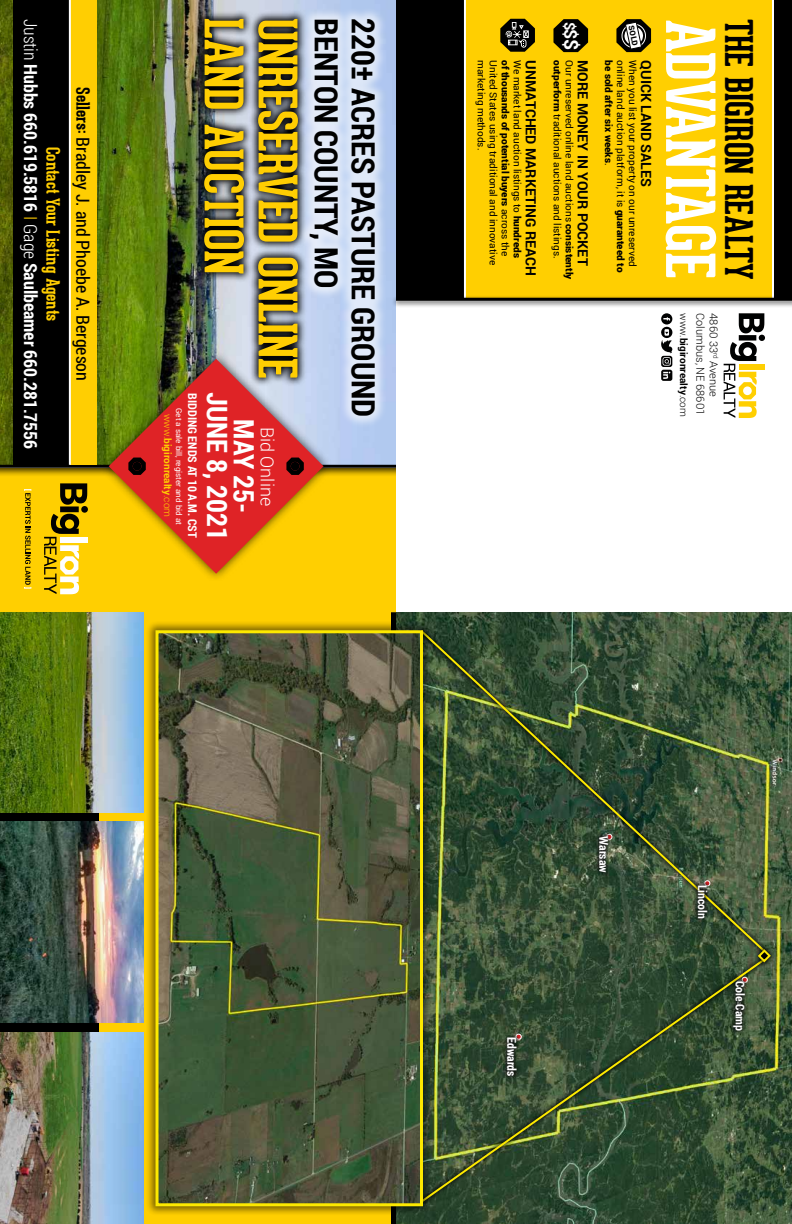
<style>
.page{position:relative;width:792px;height:1224px;background:#fff}
.page>*{position:absolute;margin:0;border:0;box-sizing:border-box;transform-origin:0 0}
.t1{font:700 66px "Geared Slab";letter-spacing:-.02em;color:#fff}
.t2{font:700 52px/54px "Geared Slab";color:#ffce02}
.t3{font:700 37.2px "Geared Slab";color:#000}
.t4{font:700 32px "Roboto Condensed";color:#000}
.t5{font:700 28px "Roboto Condensed";color:#fff}
.t6{font:700 18px "Roboto Condensed";color:#fff}
.t7{font:18px "Roboto Condensed";color:#000}
.t8{font:700 18px "Geared Slab";color:#ffce02}
.t9{font:300 18px "Roboto";color:#fff}
.t10{font:700 14.8px "Roboto";color:#fff}
.t11{font:700 14px "Roboto";color:#000}
.t12{font:700 12px "Roboto Condensed";color:#fff}
.t13{font:300 11px "Roboto";color:#000}
.t14{font:10px "Roboto";color:#000}
.t15{font:900 10px "Roboto";color:#000}
.t16{font:700 10px "Roboto";color:#000}
.t17{font:700 10px "Roboto";color:#ffcf01}
.t18{font:8px "Roboto";color:#fff}
.t19{font:900 7.9px "Roboto";color:#000}
.s1{font-weight:300}
.s2{font-weight:300;color:#ffce02}
.s3{font-family:"Geared Slab";font-weight:700}
.s4{font-size:17.6px}
.s5{font-size:19.3px}
.s6{font-weight:400}
.s7{font-weight:900}
</style>
<div class="page">
<div style="left:0;top:466px;width:415px;height:155px;background:#ffcf01"></div>
<img style="left:0;top:0;width:396px;height:465px">
<div style="left:396px;top:0;width:396px;height:612px;background:#fff"></div>
<hr style="left:0;top:465px;width:396px;height:3px;background:#000">
<div style="left:13px;top:0;width:56px;height:465px;background:#000"></div>
<div style="left:100px;top:350px;width:232px;height:233px;background:#000;opacity:.75"></div>
<svg style="left:109px;top:359px;width:215px;height:215px;fill:#df2326"></svg>
<svg style="left:724px;top:313px;width:41px;height:105px"></svg>
<div style="left:70px;top:0;width:27px;height:465px;background:#ffce02"></div>
<hr style="left:69px;top:0;width:2px;height:465px;background:#fff">
<svg style="left:24px;top:489px;width:7px;height:100px"></svg>
<svg style="left:44px;top:483px;width:44px;height:111px"></svg>
<svg style="left:195px;top:9px;width:102px;height:378px;background:#505054"></svg>
<div style="left:297px;top:7px;width:91px;height:422px;background:#fff;opacity:.6"></div>
<svg style="left:286px;top:458px;width:18px;height:17px"></svg>
<div style="left:291px;top:462px;width:9px;height:9px;background:#000;border-radius:50%"></div>
<svg style="left:128px;top:458px;width:18px;height:17px"></svg>
<div style="left:133px;top:462px;width:8px;height:9px;background:#000;border-radius:50%"></div>
<div style="left:396px;top:0;width:396px;height:299px;background:#ffcf01"></div>
<svg style="left:616px;top:19px;width:35px;height:33px"></svg>
<svg style="left:553px;top:19px;width:35px;height:33px"></svg>
<svg style="left:500px;top:19px;width:35px;height:33px"></svg>
<div style="left:774px;top:0;width:18px;height:299px;background:#000"></div>
<div style="left:396px;top:0;width:68px;height:299px;background:#000"></div>
<hr style="left:772px;top:0;width:2px;height:299px;background:#fff">
<hr style="left:464px;top:0;width:2px;height:299px;background:#fff">
<div style="left:391px;top:295px;width:401px;height:13px;background:#000;opacity:.75"></div>
<hr style="left:396px;top:298px;width:396px;height:3px;background:#000">
<div style="left:391px;top:612px;width:5px;height:612px;background:#000"></div>
<div style="left:0;top:612px;width:99px;height:612px;background:#000"></div>
<img style="left:396px;top:612px;width:396px;height:612px">
<svg style="left:433px;top:628px;width:335px;height:325px;background:#3d5437"></svg>
<svg style="left:433px;top:953px;width:338px;height:255px;background:#364f35"></svg>
<svg style="left:433px;top:956px;width:335px;height:249px;background:#3a5133"></svg>
<svg style="left:753px;top:944px;width:23px;height:23px"></svg>
<svg style="left:756px;top:948px;width:16px;height:16px"></svg>
<div style="left:146px;top:621px;width:287px;height:595px;background:#000;opacity:.5"></div>
<img style="left:160px;top:634px;width:259px;height:568px">
<div style="left:156px;top:630px;width:267px;height:576px;border:3px solid #fde900"></div>
<img style="left:0;top:612px;width:143px;height:200px">
<img style="left:0;top:821px;width:143px;height:202px">
<img style="left:0;top:1032px;width:143px;height:192px">
<div style="left:661px;top:370px;width:11px;height:11px;background:#030303;border-radius:2px"></div>
<svg style="left:661px;top:313px;width:11px;height:66px"></svg>
<div style="left:693px;top:880px;width:19px;height:43px;background:#000;opacity:.75"></div>
<div style="left:728px;top:976px;width:22px;height:59px;background:#000;opacity:.75"></div>
<div style="left:594px;top:831px;width:19px;height:46px;background:#000;opacity:.75"></div>
<div style="left:502px;top:1033px;width:20px;height:48px;background:#000;opacity:.75"></div>
<h3 class="t6" style="left:43px;top:19px;width:432px;rotate:90deg"><span class="s1">Justin</span> Hubbs 660.619.5816 <span class="s2">I</span> <span class="s1">Gage</span> Saulbeamer 660.281.7556</h3>
<h3 class="t8" style="left:64px;top:147px;width:176px;rotate:90deg">Contact Your Listing Agents</h3>
<h3 class="t7" style="left:95px;top:87px;width:296px;rotate:90deg"><span class="s3">Sellers:</span> Bradley J. and Phoebe A. Bergeson</h3>
<h2 class="t2" style="left:304px;top:18px;width:363px;rotate:90deg">UNRESERVED ONLINE<br>LAND AUCTION</h2>
<h3 class="t4" style="left:349px;top:18px;width:272px;rotate:90deg">BENTON COUNTY, MO</h3>
<h3 class="t4" style="left:386px;top:18px;width:401px;rotate:90deg">220± ACRES PASTURE GROUND</h3>
<h3 class="t5" style="left:264px;top:419px;width:96px;rotate:90deg">MAY 25-</h3>
<h3 class="t9" style="left:280px;top:427px;width:81px;rotate:90deg">Bid Online</h3>
<p class="t12" style="left:201px;top:393px;width:146px;rotate:90deg">BIDDING ENDS AT 10 A.M. CST</p>
<h3 class="t5" style="left:237px;top:392px;width:150px;rotate:90deg">JUNE 8, 2021</h3>
<p class="t18" style="left:185px;top:408px;width:118px;rotate:90deg">Get a sale bill, register and bid at</p>
<p class="t17" style="left:175px;top:414px;width:105px;rotate:90deg"><span class="s1">www.</span>bigironrealty<span class="s1">.com</span></p>
<h3 class="t10" style="left:580px;top:22px;width:30px;rotate:90deg">$<span class="s4">$</span><span class="s5">$</span></h3>
<p class="t15" style="left:512px;top:60px;width:197px;rotate:90deg">of thousands of potential buyers <span class="s6">across the</span></p>
<p class="t14" style="left:565px;top:60px;width:200px;rotate:90deg"><span class="s7">outperform</span> traditional auctions and listings.</p>
<p class="t14" style="left:524px;top:60px;width:199px;rotate:90deg">We market land auction listings to <span class="s7">hundreds</span></p>
<h3 class="t11" style="left:541px;top:60px;width:217px;rotate:90deg">UNMATCHED MARKETING REACH</h3>
<p class="t14" style="left:488px;top:60px;width:92px;rotate:90deg">marketing methods.</p>
<p class="t14" style="left:500px;top:60px;width:206px;rotate:90deg">United States using traditional and innovative</p>
<p class="t14" style="left:577px;top:60px;width:221px;rotate:90deg">Our unreserved online land auctions <span class="s7">consistently</span></p>
<h3 class="t11" style="left:593px;top:60px;width:207px;rotate:90deg">MORE MONEY IN YOUR POCKET</h3>
<p class="t19" style="left:637px;top:25px;width:21px;rotate:78deg">SOLD</p>
<p class="t14" style="left:628px;top:60px;width:214px;rotate:90deg">online land auction platform, it is <span class="s7">guaranteed to</span></p>
<p class="t14" style="left:640px;top:60px;width:208px;rotate:90deg">When you list your property on our unreserved</p>
<h3 class="t11" style="left:656px;top:60px;width:128px;rotate:90deg">QUICK LAND SALES</h3>
<p class="t15" style="left:616px;top:60px;width:107px;rotate:90deg">be sold after six weeks<span class="s6">.</span></p>
<h1 class="t1" style="left:731px;top:19px;width:262px;rotate:90deg">ADVANTAGE</h1>
<h3 class="t3" style="left:762px;top:19px;width:263px;rotate:90deg">THE BIGIRON REALTY</h3>
<p class="t16" style="left:691px;top:313px;width:105px;rotate:90deg"><span class="s1">www.</span>bigironrealty<span class="s1">.com</span></p>
<p class="t13" style="left:708px;top:313px;width:103px;rotate:90deg">Columbus, NE 68601</p>
<p class="t13" style="left:721px;top:313px;width:85px;rotate:90deg">4860 33<sup>rd</sup> Avenue</p>
<p class="t12" style="left:520px;top:1037px;width:41px;rotate:90deg">Edwards</p>
<p class="t12" style="left:612px;top:836px;width:38px;rotate:90deg">Warsaw</p>
<p class="t12" style="left:711px;top:885px;width:36px;rotate:90deg">Lincoln</p>
<p class="t12" style="left:748px;top:981px;width:51px;rotate:90deg">Cole Camp</p>
</div>
